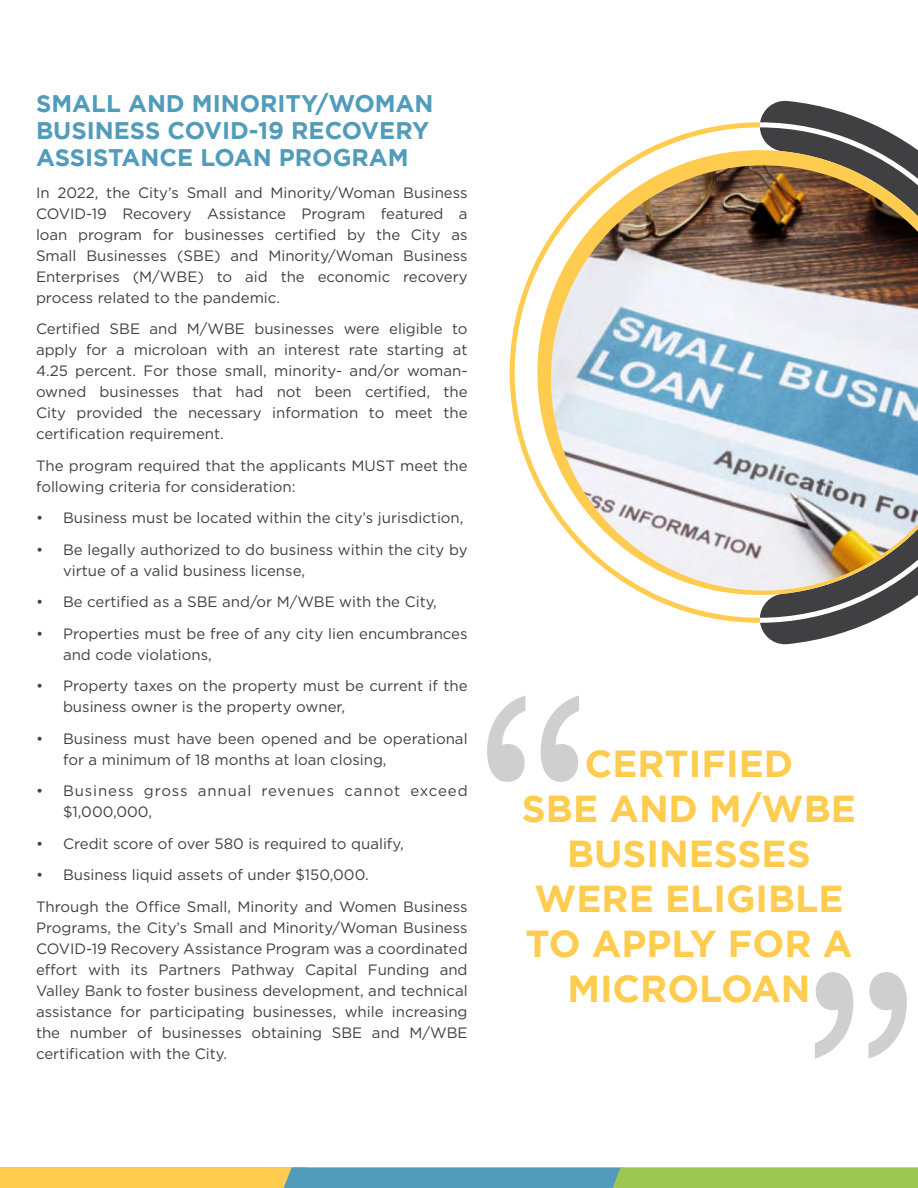
<style>
.page{position:relative;width:918px;height:1188px;background:#fff}
.page>*{position:absolute;margin:0;border:0;box-sizing:border-box;transform-origin:0 0}
.Heading_3{font:700 37.5px/45px "Gotham";color:#fecc4e;text-align:center}
.Heading_3-2{font:700 24px/27px "Gotham";color:#519cba}
.t1{font:15px/21px "Gotham";color:#414042}
.t2{font:15px/21px "Gotham";letter-spacing:.06em;color:#414042}
</style>
<div class="page">
<svg style="left:760px;top:100px;width:158px;height:544px;fill:#404042"></svg>
<svg style="left:510px;top:122px;width:250px;height:501px"></svg>
<svg style="left:815px;top:972px;width:92px;height:87px"></svg>
<svg style="left:487px;top:696px;width:92px;height:86px"></svg>
<img style="left:551px;top:165px;width:367px;height:426px">
<div style="left:0;top:1167px;width:307px;height:21px;background:#fecc4e"></div>
<svg style="left:284px;top:1167px;width:634px;height:21px;background:#78b18a"></svg>
<h3 class="Heading_3-2" style="left:36px;top:90px;width:399px">SMALL AND MINORITY/WOMAN<br>BUSINESS COVID-19 RECOVERY<br>ASSISTANCE LOAN PROGRAM</h3>
<p class="t1" style="left:36px;top:182px;width:433px;text-align:justify">In 2022, the City’s Small and Minority/Woman Business COVID-19 Recovery Assistance Program featured a loan program for businesses certified by the City as Small Businesses (SBE) and Minority/Woman Business Enterprises (M/WBE) to aid the economic recovery process related to the pandemic.</p>
<p class="t1" style="left:36px;top:318px;width:433px;text-align:justify">Certified SBE and M/WBE businesses were eligible to apply for a microloan with an interest rate starting at 4.25 percent. For those small, minority- and/or woman&shy;owned businesses that had not been certified, the City provided the necessary information to meet the certification requirement.</p>
<p class="t1" style="left:36px;top:455px;width:433px">The program required that the applicants MUST meet the following criteria for consideration:</p>
<p class="t1" style="left:36px;top:507px;width:429px">• Business must be located within the city’s jurisdiction,</p>
<p class="t1" style="left:63px;top:539px;width:406px;text-indent:-27px">• Be legally authorized to do business within the city by virtue of a valid business license,</p>
<p class="t1" style="left:36px;top:591px;width:403px">• Be certified as a SBE and/or M/WBE with the City,</p>
<p class="t1" style="left:63px;top:623px;width:406px;text-indent:-27px">• Properties must be free of any city lien encumbrances and code violations,</p>
<p class="t1" style="left:63px;top:675px;width:406px;text-indent:-27px">• Property taxes on the property must be current if the business owner is the property owner,</p>
<p class="t1" style="left:63px;top:728px;width:406px;text-indent:-27px">• Business must have been opened and be operational for a minimum of 18 months at loan closing,</p>
<p class="t2" style="left:63px;top:780px;width:406px;text-indent:-27px">• Business gross annual revenues cannot exceed $1,000,000,</p>
<p class="t1" style="left:36px;top:833px;width:369px">• Credit score of over 580 is required to qualify,</p>
<p class="t1" style="left:36px;top:864px;width:334px">• Business liquid assets of under $150,000.</p>
<p class="t1" style="left:36px;top:896px;width:433px;text-align:justify">Through the Office Small, Minority and Women Business Programs, the City’s Small and Minority/Woman Business COVID-19 Recovery Assistance Program was a coordinated effort with its Partners Pathway Capital Funding and Valley Bank to foster business development, and technical assistance for participating businesses, while increasing the number of businesses obtaining SBE and M/WBE certification with the City.</p>
<h3 class="Heading_3" style="left:522px;top:740px;width:335px">CERTIFIED<br>SBE AND M/WBE<br>BUSINESSES<br>WERE ELIGIBLE<br>TO APPLY FOR A<br>MICROLOAN</h3>
</div>
